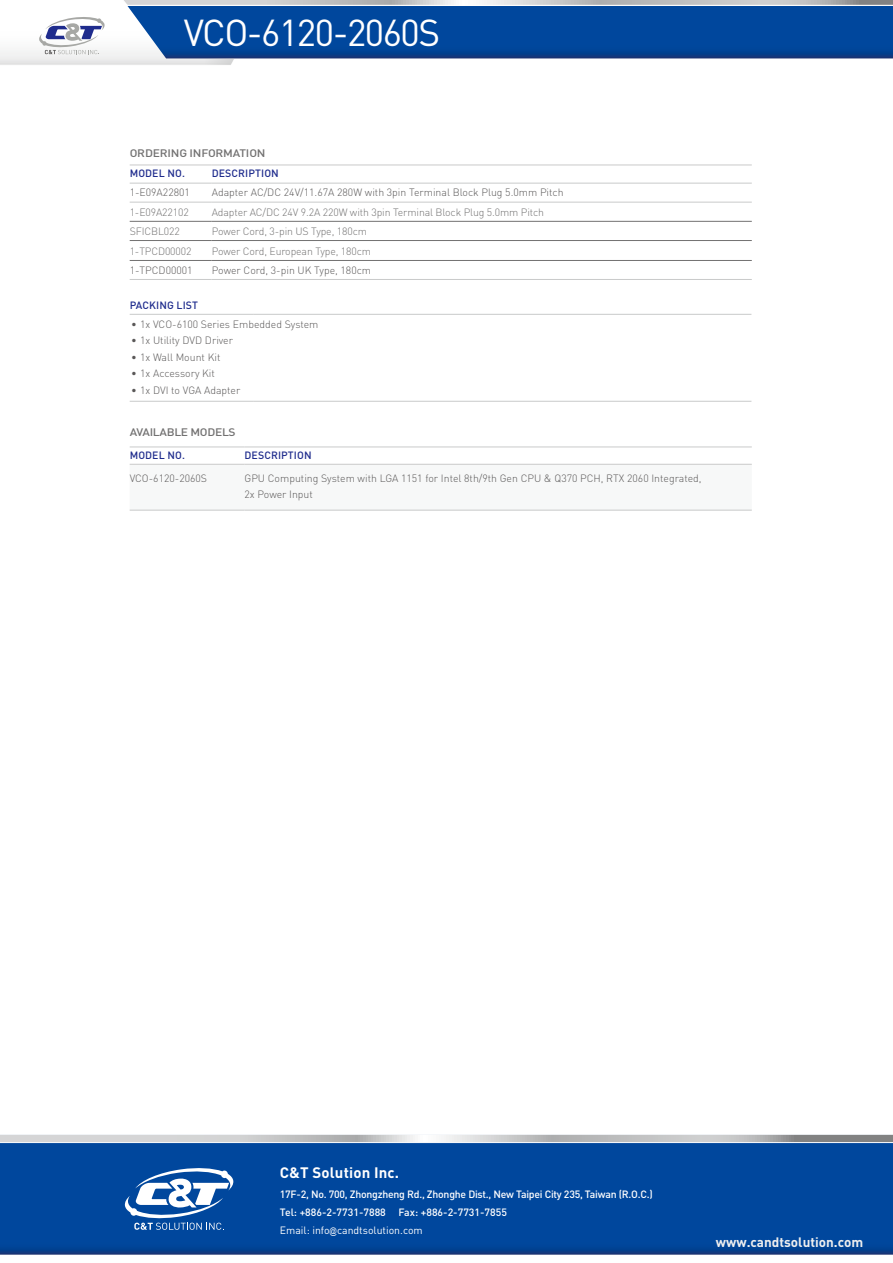
<style>
.page{position:relative;width:893px;height:1263px;background:#fff}
.page>*{position:absolute;margin:0;border:0;box-sizing:border-box;transform-origin:0 0}
.t1{font:37.05px "DIN Pro";letter-spacing:-.04em;color:#fff}
.t2{font:700 15px "DIN Pro";letter-spacing:.01em;color:#fff}
.t3{font:700 13.5px "DIN Pro";color:#efefef}
.t4{font:500 10.8px "DIN Pro";letter-spacing:-.02em;color:#727171;scale:1.11 1}
.t5{font:300 10.5px/15.8px "DIN Pro";color:#595757}
.t6{font:300 10.5px "DIN Pro";letter-spacing:-.01em;color:#727171}
.t7{font:500 10.5px/18px "DIN Pro";letter-spacing:-.02em;color:#fff}
.t8{font:500 10.5px "DIN Pro";letter-spacing:.01em;color:#1f2c8d}
.s1{font-weight:400}
.s2{font-family:"Arial Narrow";font-weight:400;font-size:9px}
</style>
<div class="page">
<svg style="left:0;top:1143px;width:893px;height:112px;background:#01469b"></svg>
<svg style="left:0;top:1135px;width:893px;height:7px;background:#c2c2c3"></svg>
<svg style="left:125px;top:1167px;width:109px;height:63px"></svg>
<svg style="left:0;top:0;width:893px;height:65px"></svg>
<hr style="left:130px;top:165px;width:82px;height:1px;background:#c9caca">
<hr style="left:212px;top:165px;width:540px;height:1px;background:#c9caca">
<hr style="left:130px;top:183px;width:82px;height:1px;background:#c9caca">
<hr style="left:212px;top:183px;width:540px;height:1px;background:#c9caca">
<hr style="left:130px;top:279px;width:82px;height:1px;background:#c9caca">
<hr style="left:212px;top:279px;width:540px;height:1px;background:#c9caca">
<hr style="left:130px;top:202px;width:82px;height:1px;background:#c9caca">
<hr style="left:212px;top:202px;width:540px;height:1px;background:#c9caca">
<hr style="left:130px;top:221px;width:82px;height:1px;background:#727171">
<hr style="left:212px;top:221px;width:540px;height:1px;background:#727171">
<hr style="left:130px;top:240px;width:82px;height:1px;background:#727171">
<hr style="left:130px;top:260px;width:82px;height:1px;background:#727171">
<hr style="left:212px;top:240px;width:540px;height:1px;background:#727171">
<hr style="left:212px;top:260px;width:540px;height:1px;background:#727171">
<hr style="left:130px;top:314px;width:123px;height:1px;background:#c9caca">
<hr style="left:253px;top:314px;width:498px;height:1px;background:#c9caca">
<hr style="left:130px;top:401px;width:123px;height:1px;background:#c9caca">
<hr style="left:253px;top:401px;width:498px;height:1px;background:#c9caca">
<svg style="left:130px;top:509px;width:622px;height:1px"></svg>
<hr style="left:130px;top:447px;width:114px;height:1px;background:#c9caca">
<hr style="left:244px;top:447px;width:508px;height:1px;background:#c9caca">
<hr style="left:130px;top:510px;width:114px;height:1px;background:#c9caca">
<hr style="left:244px;top:510px;width:508px;height:1px;background:#c9caca">
<hr style="left:130px;top:464px;width:114px;height:1px;background:#c9caca">
<hr style="left:244px;top:464px;width:508px;height:1px;background:#c9caca">
<h1 class="t1" style="left:184px;top:8px;width:258px">VCO-6120-2060S</h1>
<p class="t4" style="left:130px;top:146px;width:124px">ORDERING INFORMATION</p>
<p class="t8" style="left:130px;top:166px;width:57px">MODEL NO.</p>
<p class="t8" style="left:212px;top:166px;width:69px">DESCRIPTION</p>
<p class="t5" style="left:130px;top:184px;width:62px">1-E09A22801</p>
<p class="t5" style="left:212px;top:184px;width:353px">Adapter AC/DC 24V/11.67A 280W with 3pin Terminal Block Plug 5.0mm Pitch</p>
<p class="t6" style="left:130px;top:205px;width:61px">1-E09A22102</p>
<p class="t6" style="left:212px;top:205px;width:334px">Adapter AC/DC 24V 9.2A 220W with 3pin Terminal Block Plug 5.0mm Pitch</p>
<p class="t6" style="left:130px;top:224px;width:52px">SFICBL022</p>
<p class="t6" style="left:212px;top:224px;width:157px">Power Cord, 3-pin US Type, 180cm</p>
<p class="t6" style="left:130px;top:244px;width:63px">1-TPCD00002</p>
<p class="t6" style="left:212px;top:244px;width:161px">Power Cord, European Type, 180cm</p>
<p class="t5" style="left:130px;top:262px;width:65px">1-TPCD00001</p>
<p class="t5" style="left:212px;top:262px;width:161px">Power Cord, 3-pin UK Type, 180cm</p>
<p class="t8" style="left:130px;top:298px;width:70px">PACKING LIST</p>
<p class="t5" style="left:131px;top:315px;width:189px">• 1x VCO-6100 Series Embedded System</p>
<p class="t5" style="left:131px;top:332px;width:103px">• 1x Utility DVD Driver</p>
<p class="t5" style="left:131px;top:348px;width:91px">• 1x Wall Mount Kit</p>
<p class="t5" style="left:131px;top:365px;width:85px">• 1x Accessory Kit</p>
<p class="t5" style="left:131px;top:381px;width:111px">• 1x DVI to VGA Adapter</p>
<p class="t4" style="left:130px;top:425px;width:97px">AVAILABLE MODELS</p>
<p class="t8" style="left:130px;top:448px;width:57px">MODEL NO.</p>
<p class="t8" style="left:244px;top:448px;width:69px">DESCRIPTION</p>
<p class="t5" style="left:130px;top:470px;width:79px">VCO-6120-2060S</p>
<p class="t5" style="left:244px;top:470px;width:459px">GPU Computing System with LGA 1151 for Intel 8th/9th Gen CPU &amp; Q370 PCH, RTX 2060 Integrated,<br>2x Power Input</p>
<h2 class="t2" style="left:280px;top:1162px;width:121px">C&amp;T Solution Inc.</h2>
<p class="t7" style="left:280px;top:1185px;width:374px">17F-2, No. 700, Zhongzheng Rd., Zhonghe Dist., New Taipei City 235, Taiwan (R.O.C.)<br>Tel: +886-2-7731-7888 Fax: +886-2-7731-7855<br><span class="s1">Email: info</span><span class="s2">@</span><span class="s1">candtsolution.com</span></p>
<p class="t3" style="left:716px;top:1233px;width:149px">www.candtsolution.com</p>
</div>
